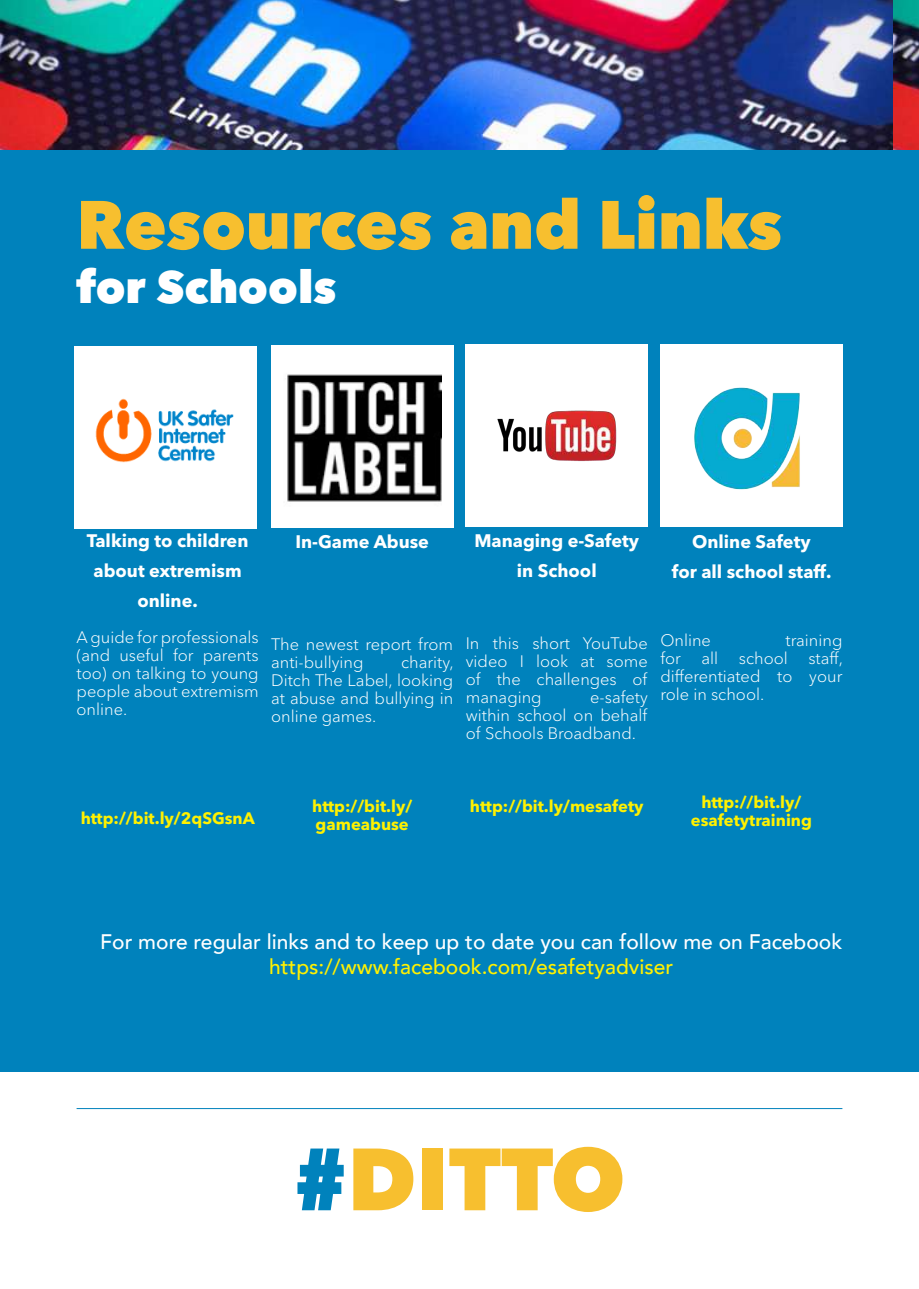
<style>
.page{position:relative;width:919px;height:1289px;background:#fff}
.page>*{position:absolute;margin:0;border:0;box-sizing:border-box;transform-origin:0 0}
.t1{font:800 87.15px "Avenir Next LT Pro";color:#f7bf2f}
.t2{font:800 67.5px "Avenir Next LT Pro";color:#f7bf2f}
.t3{font:800 45px "Avenir Next LT Pro";color:#fff}
.t4{font:500 21px "Avenir";color:#fff}
.t5{font:500 21px "Avenir";color:#fff101}
.t6{font:700 18px/30px "Avenir Next LT Pro";color:#fff;text-align:center}
.t7{font:300 16.5px/18px "Avenir Next LT Pro";color:#fff;text-align:justify}
.t8{font:700 16.5px/18px "Avenir Next LT Pro";color:#fff101}
.s1{color:#0082bc}
</style>
<div class="page">
<hr style="left:77px;top:1108px;width:765px;height:1px;background:#0082bc">
<img style="left:0;top:0;width:893px;height:151px">
<div style="left:0;top:151px;width:918px;height:920px;background:#0082bc"></div>
<div style="left:271px;top:345px;width:182px;height:182px;background:#fff"></div>
<img style="left:287px;top:374px;width:154px;height:128px">
<img style="left:660px;top:344px;width:182px;height:182px">
<div style="left:74px;top:346px;width:182px;height:182px;background:#fff"></div>
<img style="left:95px;top:398px;width:139px;height:65px">
<img style="left:893px;top:0;width:25px;height:151px">
<div style="left:466px;top:344px;width:182px;height:182px;background:#fff"></div>
<img style="left:497px;top:410px;width:120px;height:51px">
<h2 class="t2" style="left:77px;top:183px;width:707px">Resources and Links</h2>
<h3 class="t3" style="left:77px;top:259px;width:261px">for Schools</h3>
<p class="t6" style="left:87px;top:526px;width:163px">Talking to children about extremism online.</p>
<p class="t7" style="left:77px;top:628px;width:183px">A guide for professionals (and useful for parents too) on talking to young people about extremism online.</p>
<p class="t6" style="left:295px;top:526px;width:135px">In-Game Abuse</p>
<p class="t7" style="left:271px;top:635px;width:183px">The newest report from anti-bullying</p>
<p class="t7" style="left:271px;top:653px;width:184px;text-indent:130px">charity, Ditch The Label, looking at abuse and bullying in online games.</p>
<p class="t6" style="left:474px;top:526px;width:166px">Managing e-Safety in School</p>
<p class="t6" style="left:671px;top:527px;width:161px">Online Safety<br>for all school staff.</p>
<p class="t7" style="left:465px;top:634px;width:183px">In this short YouTube video I look at some of the challenges of managing</p>
<p class="t7" style="left:465px;top:688px;width:183px;text-indent:124px">e-safety within school on behalf of Schools Broadband.</p>
<p class="t7" style="left:660px;top:631px;width:52px">Online</p>
<p class="t7" style="left:660px;top:631px;width:184px;text-indent:125px">training for all school staff, differentiated to your role in school.</p>
<p class="t8" style="left:81px;top:808px;width:175px">http://bit.ly/2qSGsnA</p>
<p class="t8" style="left:312px;top:797px;width:102px">http://bit.ly/ gameabuse</p>
<p class="t8" style="left:470px;top:796px;width:175px">http://bit.ly/mesafety</p>
<p class="t8" style="left:690px;top:793px;width:122px;text-align:center">http://bit.ly/ esafetytraining</p>
<p class="t4" style="left:100px;top:923px;width:743px">For more regular links and to keep up to date you can follow me on Facebook</p>
<p class="t5" style="left:269px;top:948px;width:405px">https://www.facebook.com/esafetyadviser</p>
<h1 class="t1" style="left:293px;top:1125px;width:333px"><span class="s1">#</span>DITTO</h1>
</div>
